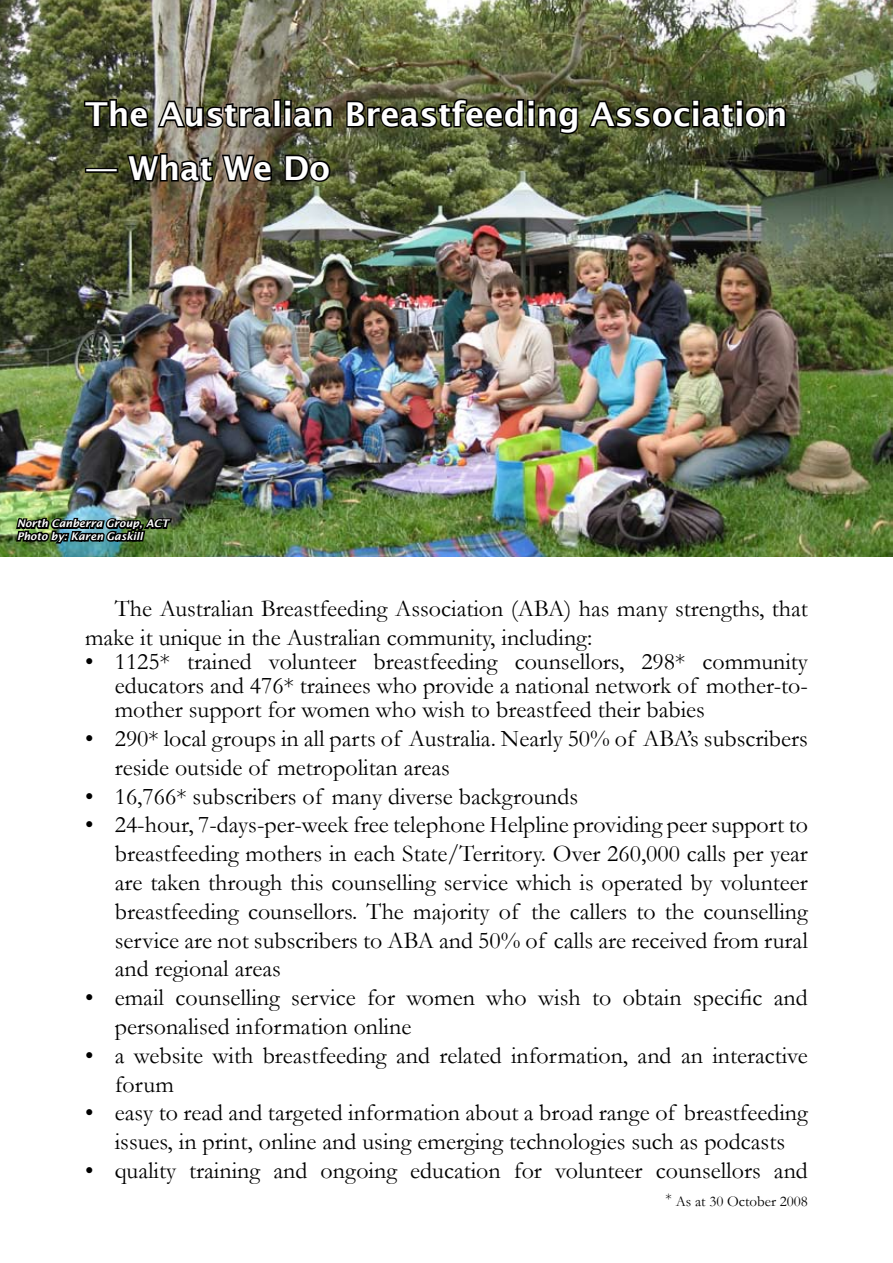
<style>
.page{position:relative;width:893px;height:1263px;background:#fff}
.page>*{position:absolute;margin:0;border:0;box-sizing:border-box;transform-origin:0 0}
.t1{font:600 33px "Lucida Sans";color:#fff}
.t2{font:24px/28.8px "Garamond";color:#000}
.t3{font:15px "Garamond";color:#000}
.t4{font:italic 600 10.5px/12.6px "Lucida Sans";color:#fff}
</style>
<div class="page">
<img style="left:0;top:0;width:893px;height:556px">
<img style="left:82px;top:98px;width:192px;height:32px">
<div style="left:273px;top:99px;width:8px;height:29px;border:3px solid #000"></div>
<svg style="left:282px;top:98px;width:53px;height:32px;background:#353323"></svg>
<svg style="left:345px;top:97px;width:443px;height:39px;background:#353a23"></svg>
<div style="left:85px;top:168px;width:33px;height:5px;border:3px solid #000"></div>
<img style="left:125px;top:150px;width:149px;height:36px">
<svg style="left:283px;top:152px;width:50px;height:32px;background:#2d301f"></svg>
<img style="left:14px;top:493px;width:160px;height:64px">
<h1 class="t1" style="left:85px;top:95px;width:704px">The Australian Breastfeeding Association</h1>
<h1 class="t1" style="left:85px;top:149px;width:247px">— What We Do</h1>
<p class="t4" style="left:17px;top:517px;width:153px">North Canberra Group, ACT<br>Photo by: Karen Gaskill</p>
<p class="t2" style="left:85px;top:594px;width:724px;text-indent:30px">The Australian Breastfeeding Association (ABA) has many strengths, that make it unique in the Australian community, including:</p>
<p class="t2" style="left:115px;top:649px;width:695px;line-height:24px;text-align:justify;text-indent:-30px">• 1125* trained volunteer breastfeeding counsellors, 298* community educators and 476* trainees who provide a national network of mother-to&shy;mother support for women who wish to breastfeed their babies</p>
<p class="t2" style="left:115px;top:723px;width:695px;text-indent:-30px">• 290* local groups in all parts of Australia. Nearly 50% of ABA’s subscribers reside outside of metropolitan areas</p>
<p class="t2" style="left:85px;top:781px;width:495px">• 16,766* subscribers of many diverse backgrounds</p>
<p class="t2" style="left:115px;top:810px;width:695px;text-align:justify;text-indent:-30px">• 24-hour, 7-days-per-week free telephone Helpline providing peer support to breastfeeding mothers in each State/Territory. Over 260,000 calls per year are taken through this counselling service which is operated by volunteer breastfeeding counsellors. The majority of the callers to the counselling service are not subscribers to ABA and 50% of calls are received from rural and regional areas</p>
<p class="t2" style="left:115px;top:982px;width:695px;text-indent:-30px">• email counselling service for women who wish to obtain specific and personalised information online</p>
<p class="t2" style="left:115px;top:1040px;width:695px;text-indent:-30px">• a website with breastfeeding and related information, and an interactive forum</p>
<p class="t2" style="left:85px;top:1098px;width:724px;text-align:center">• easy to read and targeted information about a broad range of breastfeeding issues, in print, online and using emerging technologies such as podcasts</p>
<p class="t2" style="left:85px;top:1155px;width:724px">• quality training and ongoing education for volunteer counsellors and</p>
<p class="t3" style="left:666px;top:1191px;width:144px">* As at 30 October 2008</p>
</div>
